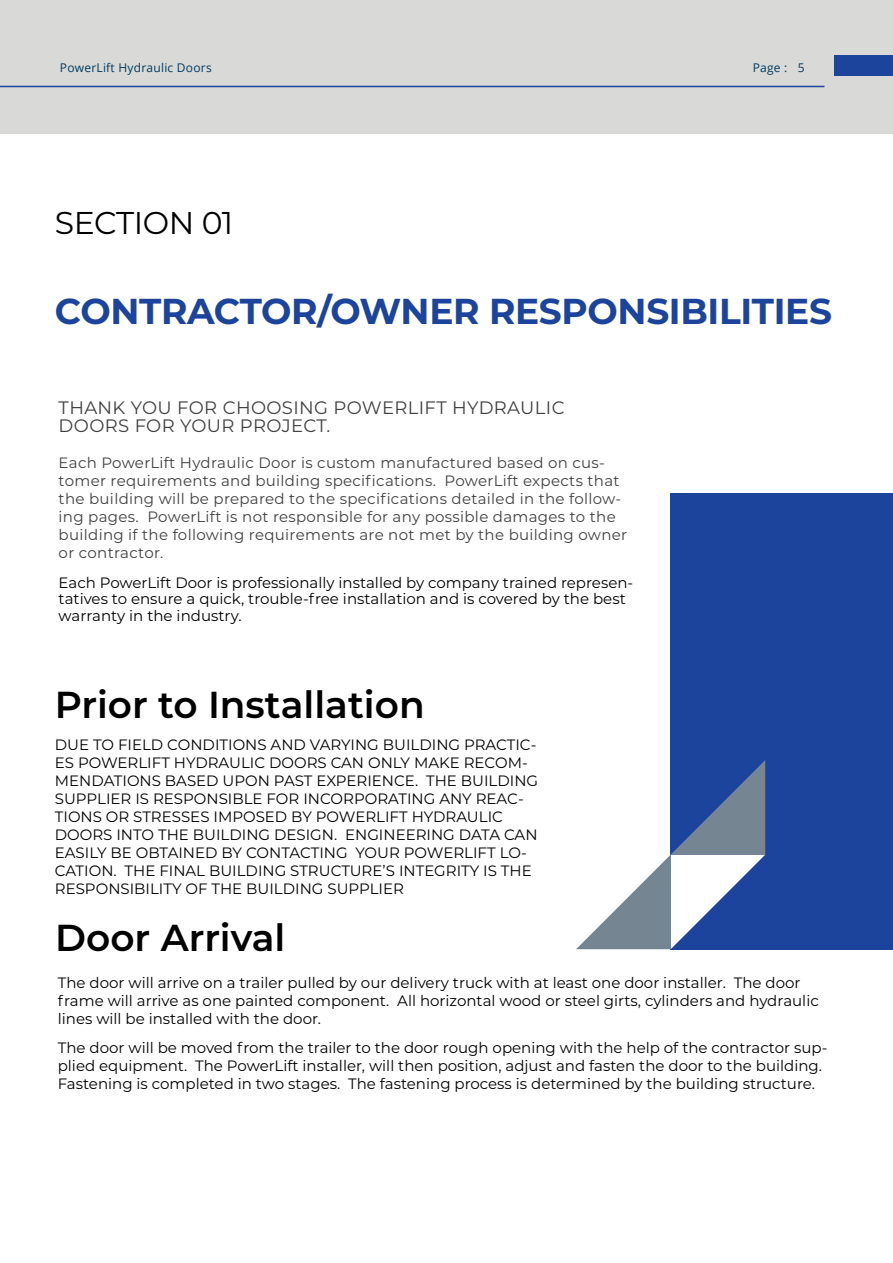
<style>
.page{position:relative;width:893px;height:1263px;background:#fff}
.page>*{position:absolute;margin:0;border:0;box-sizing:border-box;transform-origin:0 0}
.t1{font:600 37.5px "Montserrat";color:#000}
.t2{font:700 36px "Montserrat";letter-spacing:-.01em;color:#1c449c}
.t3{font:31.5px "Montserrat";letter-spacing:-.015em;color:#000}
.t4{font:18px/18px "Montserrat";letter-spacing:.02em;color:#414042}
.t5{font:15px/18px "Montserrat";color:#000}
.t6{font:15px/18px "Montserrat";letter-spacing:.02em;color:#414042}
.t7{font:12px "Open Sans";letter-spacing:.02em;color:#003a5f}
</style>
<div class="page">
<div style="left:0;top:0;width:892px;height:134px;background:#d9dad7"></div>
<div style="left:835px;top:56px;width:58px;height:20px;background:#1c449c"></div>
<hr style="left:0;top:86px;width:824px;height:1px;background:#1c449c">
<div style="left:671px;top:493px;width:222px;height:457px;background:#1c449c"></div>
<svg style="left:576px;top:760px;width:189px;height:189px"></svg>
<p class="t7" style="left:60px;top:59px;width:153px">PowerLift Hydraulic Doors</p>
<p class="t7" style="left:753px;top:59px;width:53px">Page : 5</p>
<h3 class="t3" style="left:55px;top:201px;width:180px">SECTION 01</h3>
<h2 class="t2" style="left:55px;top:285px;width:779px">CONTRACTOR/OWNER RESPONSIBILITIES</h2>
<p class="t4" style="left:59px;top:398px;width:507px">THANK YOU FOR CHOOSING POWERLIFT HYDRAULIC<br>DOORS FOR YOUR PROJECT.</p>
<p class="t6" style="left:59px;top:453px;width:570px">Each PowerLift Hydraulic Door is custom manufactured based on cus&shy;tomer requirements and building specifications. PowerLift expects that the building will be prepared to the specifications detailed in the follow&shy;ing pages. PowerLift is not responsible for any possible damages to the building if the following requirements are not met by the building owner or contractor.</p>
<p class="t5" style="left:59px;top:573px;width:576px;line-height:16.5px">Each PowerLift Door is professionally installed by company trained represen&shy;tatives to ensure a quick, trouble-free installation and is covered by the best warranty in the industry.</p>
<h1 class="t1" style="left:55px;top:678px;width:371px">Prior to Installation</h1>
<p class="t5" style="left:55px;top:735px;width:485px">DUE TO FIELD CONDITIONS AND VARYING BUILDING PRACTIC-ES POWERLIFT HYDRAULIC DOORS CAN ONLY MAKE RECOM-MENDATIONS BASED UPON PAST EXPERIENCE. THE BUILDING SUPPLIER IS RESPONSIBLE FOR INCORPORATING ANY REAC-TIONS OR STRESSES IMPOSED BY POWERLIFT HYDRAULIC DOORS INTO THE BUILDING DESIGN. ENGINEERING DATA CAN EASILY BE OBTAINED BY CONTACTING YOUR POWERLIFT LO-CATION. THE FINAL BUILDING STRUCTURE’S INTEGRITY IS THE RESPONSIBILITY OF THE BUILDING SUPPLIER</p>
<h1 class="t1" style="left:55px;top:911px;width:232px">Door Arrival</h1>
<p class="t5" style="left:58px;top:973px;width:762px">The door will arrive on a trailer pulled by our delivery truck with at least one door installer. The door frame will arrive as one painted component. All horizontal wood or steel girts, cylinders and hydraulic lines will be installed with the door.</p>
<p class="t5" style="left:58px;top:1038px;width:771px">The door will be moved from the trailer to the door rough opening with the help of the contractor sup&shy;plied equipment. The PowerLift installer, will then position, adjust and fasten the door to the building.<br>Fastening is completed in two stages. The fastening process is determined by the building structure.</p>
</div>
